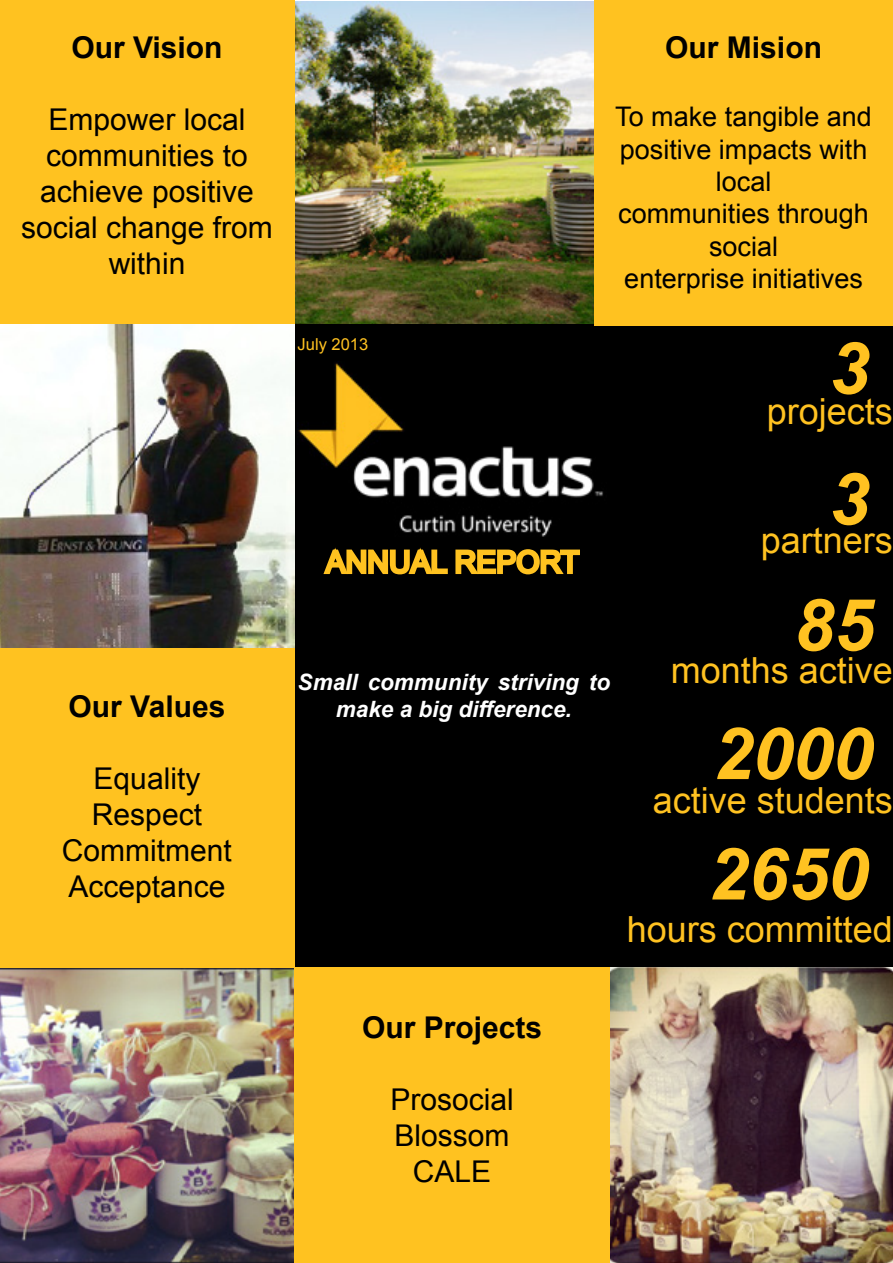
<style>
.page{position:relative;width:893px;height:1263px;background:#fff}
.page>*{position:absolute;margin:0;border:0;box-sizing:border-box;transform-origin:0 0}
.t1{font:italic 700 72px/128.4px "Arial";color:#ffc221;text-align:right}
.t2{font:36px "Arial";color:#ffc221}
.t3{font:30px/36px "Arial";color:#000;text-align:center}
.t4{font:700 30px "Arial";color:#000}
.t5{font:27px/32.4px "Arial";color:#000;text-align:center}
.t6{font:italic 700 22.5px/27px "Arial";color:#fff;text-align:center}
.t7{font:16.5px "Arial";color:#ffc221}
</style>
<div class="page">
<img style="left:294px;top:1px;width:300px;height:323px">
<div style="left:294px;top:324px;width:599px;height:643px;background:#000"></div>
<svg style="left:323px;top:547px;width:257px;height:28px"></svg>
<img style="left:0;top:967px;width:294px;height:296px">
<div style="left:294px;top:967px;width:316px;height:296px;background:#ffc220"></div>
<img style="left:610px;top:967px;width:283px;height:296px">
<div style="left:0;top:646px;width:294px;height:321px;background:#ffc220"></div>
<div style="left:0;top:0;width:294px;height:325px;background:#ffc220"></div>
<div style="left:594px;top:0;width:299px;height:325px;background:#ffc220"></div>
<img style="left:298px;top:361px;width:305px;height:175px">
<img style="left:0;top:324px;width:294px;height:323px">
<p class="t4" style="left:71px;top:27px;width:153px">Our Vision</p>
<p class="t3" style="left:21px;top:102px;width:253px">Empower local communities to achieve positive social change from within</p>
<p class="t4" style="left:69px;top:686px;width:158px">Our Values</p>
<p class="t3" style="left:62px;top:761px;width:172px">Equality<br>Respect<br>Commitment<br>Acceptance</p>
<p class="t4" style="left:665px;top:27px;width:158px">Our Mision</p>
<p class="t5" style="left:615px;top:101px;width:258px">To make tangible and positive impacts with local<br>communities through social<br>enterprise initiatives</p>
<p class="t7" style="left:298px;top:333px;width:72px">July 2013</p>
<p class="t6" style="left:298px;top:669px;width:314px">Small community striving to make a big difference.</p>
<h1 class="t1" style="left:713px;top:306px;width:163px">3<br>3<br>85<br>2000</h1>
<p class="t2" style="left:767px;top:388px;width:128px">projects</p>
<p class="t2" style="left:761px;top:517px;width:134px">partners</p>
<p class="t2" style="left:671px;top:647px;width:224px">months active</p>
<p class="t2" style="left:653px;top:776px;width:242px">active students</p>
<h1 class="t1" style="left:708px;top:812px;width:162px">2650</h1>
<p class="t2" style="left:627px;top:906px;width:268px">hours committed</p>
<p class="t4" style="left:362px;top:1007px;width:182px">Our Projects</p>
<p class="t3" style="left:390px;top:1082px;width:125px">Prosocial<br>Blossom<br>CALE</p>
</div>
